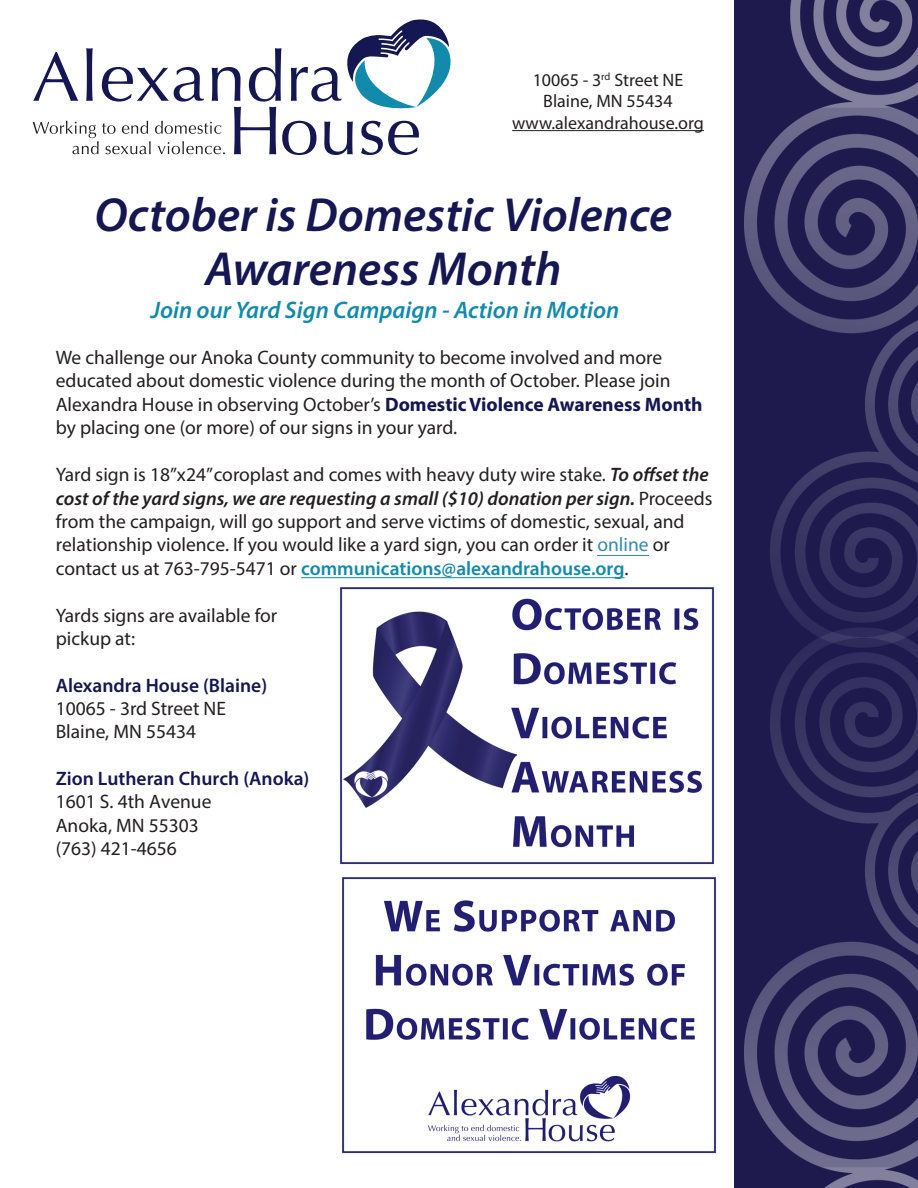
<style>
.page{position:relative;width:918px;height:1188px;background:#fff}
.page>*{position:absolute;margin:0;border:0;box-sizing:border-box;transform-origin:0 0}
.t1{font:italic 600 48px/54px "Myriad Pro";color:#141751;text-align:center}
.t2{font:italic 600 24px "Myriad Pro";color:#128aab}
.t3{font:19.5px/23.4px "Myriad Pro";color:#231f20}
.t4{font:18px/21.6px "Myriad Pro";color:#231f20;text-align:center}
.s1{font-weight:700;color:#141751}
.s2{font-weight:600;font-style:italic}
.s3{color:#348bac}
.s4{font-weight:600;color:#128aab}
.s5{font-weight:600;color:#141751}
</style>
<div class="page">
<div style="left:734px;top:0;width:184px;height:1188px;background:#1e1a4e"></div>
<img style="left:744px;top:681px;width:174px;height:507px">
<hr style="left:512px;top:130px;width:192px;height:1px;background:#231f20">
<svg style="left:33px;top:20px;width:418px;height:135px"></svg>
<img style="left:744px;top:0;width:174px;height:681px">
<img style="left:342px;top:877px;width:374px;height:277px">
<img style="left:340px;top:587px;width:374px;height:277px">
<hr style="left:597px;top:555px;width:52px;height:1px;background:#348bac">
<hr style="left:301px;top:577px;width:324px;height:1px;background:#128aab">
<p class="t4" style="left:512px;top:68px;width:193px">10065 - 3<sup>rd</sup> Street NE<br>Blaine, MN 55434 www.alexandrahouse.org</p>
<p class="t1" style="left:94px;top:187px;width:579px">October is Domestic Violence<br>Awareness Month</p>
<p class="t2" style="left:151px;top:295px;width:470px">Join our Yard Sign Campaign - Action in Motion</p>
<p class="t3" style="left:56px;top:345px;width:648px">We challenge our Anoka County community to become involved and more educated about domestic violence during the month of October. Please join Alexandra House in observing October’s <span class="s1">Domestic Violence Awareness Month </span>by placing one (or more) of our signs in your yard.</p>
<p class="t3" style="left:56px;top:463px;width:658px">Yard sign is 18”x24” coroplast and comes with heavy duty wire stake. <span class="s2">To offset the cost of the yard signs, we are requesting a small ($10) donation per sign.</span> Proceeds from the campaign, will go support and serve victims of domestic, sexual, and relationship violence. If you would like a yard sign, you can order it <span class="s3">online</span> or contact us at 763-795-5471 or <span class="s4">communications@alexandrahouse.org</span>.</p>
<p class="t3" style="left:56px;top:603px;width:223px">Yards signs are available for pickup at:</p>
<p class="t3" style="left:56px;top:674px;width:213px;line-height:23px"><span class="s5">Alexandra House (Blaine)<br></span>10065 - 3rd Street NE<br>Blaine, MN 55434</p>
<p class="t3" style="left:56px;top:766px;width:255px"><span class="s5">Zion Lutheran Church (Anoka)<br></span>1601 S. 4th Avenue<br>Anoka, MN 55303<br>(763) 421-4656</p>
</div>
